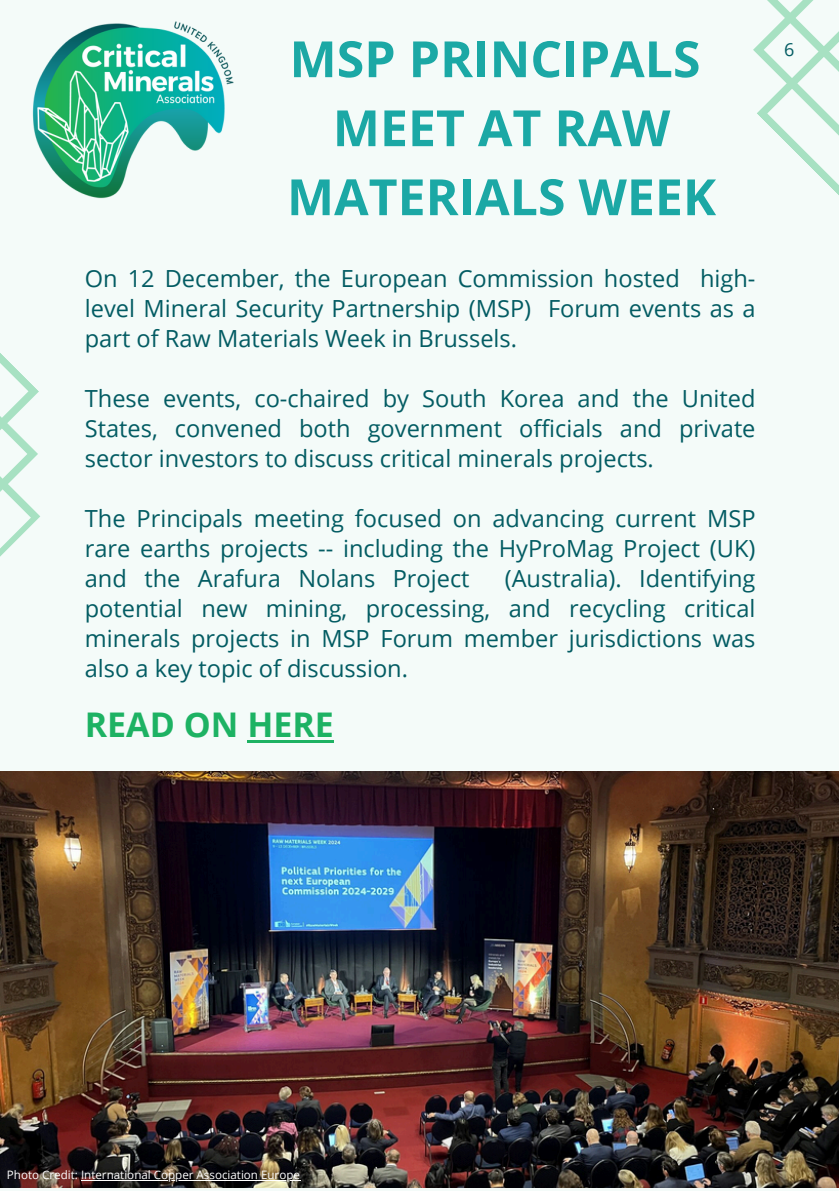
<style>
.page{position:relative;width:839px;height:1191px;background:#fff}
.page>*{position:absolute;margin:0;border:0;box-sizing:border-box;transform-origin:0 0}
.t1{font:700 50px/69px "Open Sans";color:#1ba8a5;text-align:center}
.t2{font:700 34px "Open Sans";color:#1db263}
.t3{font:23.6px/30px "Open Sans";color:#035c63;text-align:justify}
.t4{font:18px "Open Sans";color:#035c63}
.t5{font:11.6px "Open Sans";color:#fff}
</style>
<div class="page">
<div style="left:0;top:0;width:838px;height:1191px;background:#f4fbf9"></div>
<svg style="left:753px;top:0;width:85px;height:194px"></svg>
<svg style="left:0;top:353px;width:42px;height:419px"></svg>
<img style="left:32px;top:21px;width:202px;height:178px">
<img style="left:0;top:772px;width:838px;height:415px">
<hr style="left:247px;top:740px;width:87px;height:3px;background:#1db263">
<hr style="left:81px;top:1180px;width:219px;height:1px;background:#fff">
<h3 class="t1" style="left:287px;top:23px;width:430px">MSP PRINCIPALS<br>MEET AT RAW<br>MATERIALS WEEK</h3>
<p class="t3" style="left:85px;top:263px;width:672px">On 12 December, the European Commission hosted high&shy;level Mineral Security Partnership (MSP) Forum events as a part of Raw Materials Week in Brussels.</p>
<p class="t3" style="left:85px;top:383px;width:672px">These events, co-chaired by South Korea and the United States, convened both government officials and private sector investors to discuss critical minerals projects.</p>
<p class="t3" style="left:85px;top:503px;width:672px">The Principals meeting focused on advancing current MSP rare earths projects -- including the HyProMag Project (UK) and the Arafura Nolans Project</p>
<p class="t3" style="left:85px;top:563px;width:672px;text-indent:420px">(Australia). Identifying potential new mining, processing, and recycling critical minerals projects in MSP Forum member jurisdictions was also a key topic of discussion.</p>
<p class="t2" style="left:85px;top:701px;width:250px">READ ON HERE</p>
<h1 class="t4" style="left:784px;top:37px;width:12px">6</h1>
<h3 class="t5" style="left:7px;top:1167px;width:294px">Photo Credit: International Copper Association Europe</h3>
</div>
